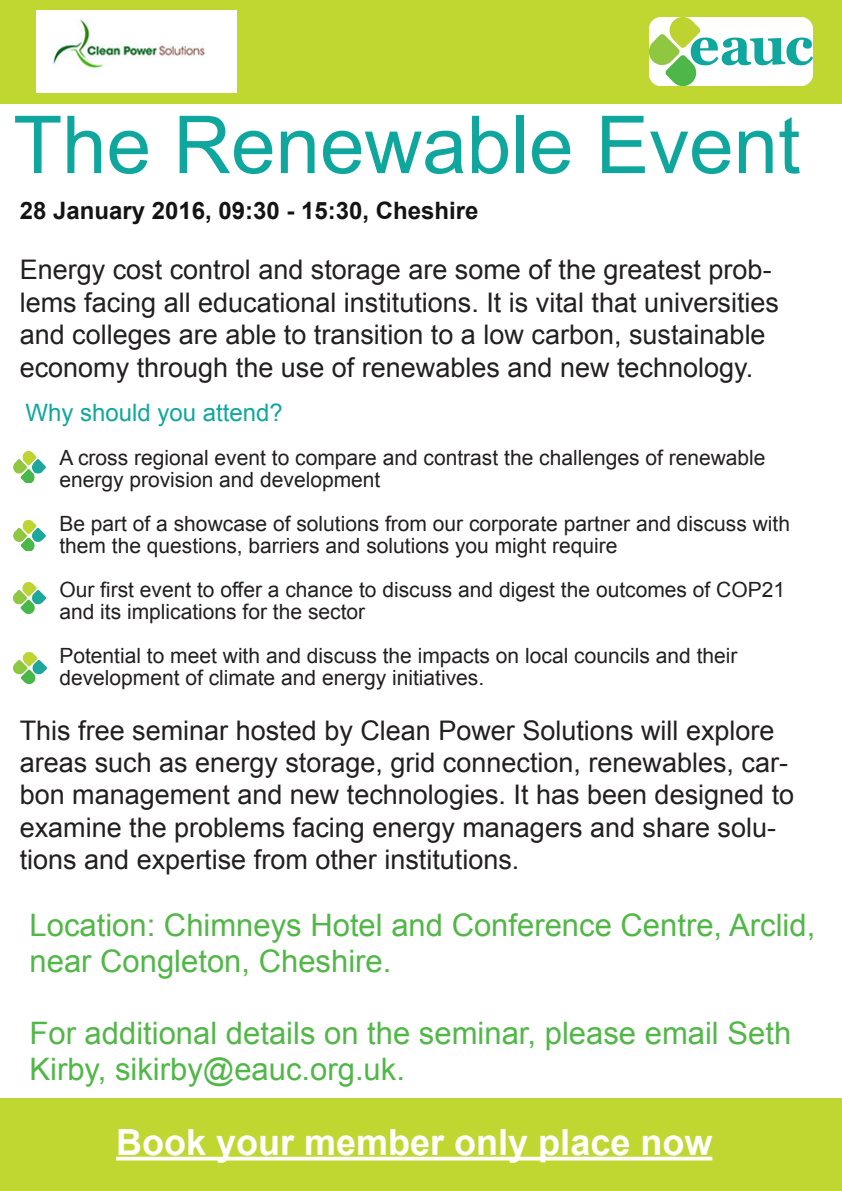
<style>
.page{position:relative;width:842px;height:1191px;background:#fff}
.page>*{position:absolute;margin:0;border:0;box-sizing:border-box;transform-origin:0 0}
.t1{font:80px "Arial";color:#0fa79d}
.t2{font:700 36px "Arial";color:#fff}
.t3{font:31px/36px "Arial";color:#51b747}
.t4{font:27px/32.4px "Arial";color:#231f20}
.t5{font:700 24px "Arial";color:#141414}
.t6{font:24px "Arial";color:#0fa79d}
.t7{font:21px/22px "Arial";color:#231f20}
</style>
<div class="page">
<div style="left:0;top:1098px;width:842px;height:93px;background:#c0d731"></div>
<img style="left:13px;top:451px;width:33px;height:31px">
<img style="left:13px;top:520px;width:33px;height:31px">
<img style="left:13px;top:583px;width:33px;height:30px">
<img style="left:14px;top:653px;width:32px;height:30px">
<div style="left:0;top:0;width:842px;height:104px;background:#c0d731"></div>
<img style="left:36px;top:11px;width:200px;height:82px">
<img style="left:649px;top:18px;width:163px;height:68px">
<svg style="left:116px;top:1156px;width:596px;height:4px;background:#f2f7d7"></svg>
<p class="t1" style="left:13px;top:93px;width:789px">The Renewable Event</p>
<p class="t5" style="left:20px;top:194px;width:460px">28 January 2016, 09:30 - 15:30, Cheshire</p>
<p class="t4" style="left:20px;top:254px;width:761px">Energy cost control and storage are some of the greatest prob&shy;lems facing all educational institutions. It is vital that universities and colleges are able to transition to a low carbon, sustainable economy through the use of renewables and new technology.</p>
<p class="t6" style="left:25px;top:397px;width:259px">Why should you attend?</p>
<p class="t7" style="left:59px;top:447px;width:708px">A cross regional event to compare and contrast the challenges of renewable energy provision and development</p>
<p class="t7" style="left:59px;top:513px;width:732px">Be part of a showcase of solutions from our corporate partner and discuss with them the questions, barriers and solutions you might require</p>
<p class="t7" style="left:59px;top:579px;width:727px">Our first event to offer a chance to discuss and digest the outcomes of COP21 and its implications for the sector</p>
<p class="t7" style="left:59px;top:645px;width:680px">Potential to meet with and discuss the impacts on local councils and their development of climate and energy initiatives.</p>
<p class="t4" style="left:20px;top:714px;width:776px">This free seminar hosted by Clean Power Solutions will explore areas such as energy storage, grid connection, renewables, car&shy;bon management and new technologies. It has been designed to examine the problems facing energy managers and share solu&shy;tions and expertise from other institutions.</p>
<p class="t3" style="left:30px;top:907px;width:787px">Location: Chimneys Hotel and Conference Centre, Arclid, near Congleton, Cheshire.</p>
<p class="t3" style="left:30px;top:1015px;width:763px">For additional details on the seminar, please email Seth<br>Kirby, sikirby@eauc.org.uk.</p>
<p class="t2" style="left:116px;top:1118px;width:598px">Book your member only place now</p>
</div>
